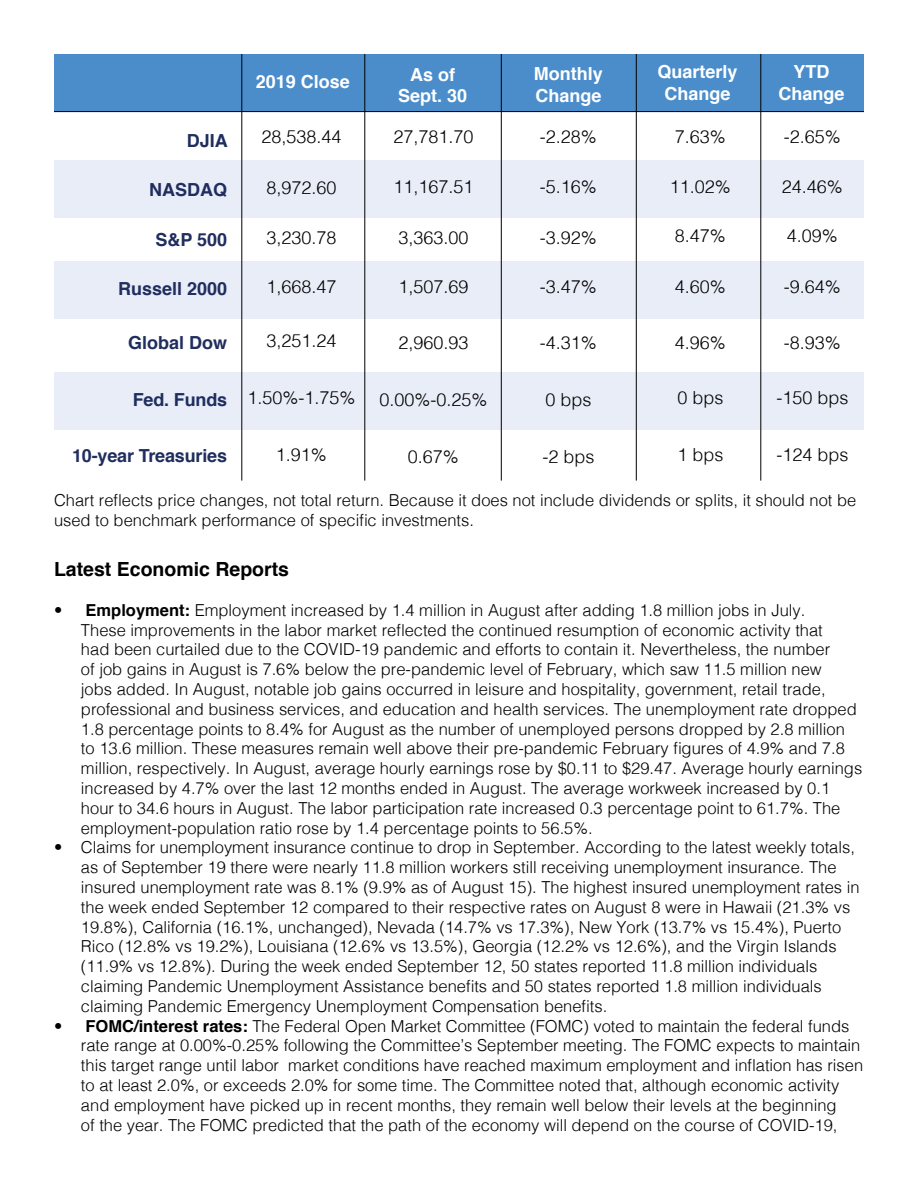
<style>
.page{position:relative;width:918px;height:1188px;background:#fff}
.page>*{position:absolute;margin:0;border:0;box-sizing:border-box;transform-origin:0 0}
.t1{font:700 19.5px "Helvetica";color:#000}
.t2{font:300 18px "Helvetica";color:#000}
.t3{font:700 18px "Helvetica";color:#1f2e5e}
.t4{font:700 18px/21.6px "Helvetica";color:#fff;text-align:center}
.t5{font:300 16.5px/19.8px "Helvetica";color:#000}
.s1{font-weight:700}
</style>
<div class="page">
<div style="left:54px;top:54px;width:810px;height:57px;background:#4b8dcb"></div>
<div style="left:54px;top:160px;width:810px;height:58px;background:#e9edf8"></div>
<div style="left:54px;top:261px;width:810px;height:57px;background:#e9edf8"></div>
<div style="left:54px;top:372px;width:810px;height:57px;background:#e9edf8"></div>
<hr style="left:54px;top:111px;width:810px;height:1px;background:#000">
<hr style="left:241px;top:54px;width:1px;height:427px;background:#000">
<hr style="left:364px;top:54px;width:1px;height:427px;background:#000">
<hr style="left:501px;top:54px;width:1px;height:427px;background:#000">
<hr style="left:636px;top:54px;width:1px;height:427px;background:#000">
<hr style="left:760px;top:54px;width:1px;height:427px;background:#000">
<p class="t4" style="left:256px;top:71px;width:96px">2019 Close</p>
<p class="t4" style="left:398px;top:64px;width:71px">As of<br>Sept. 30</p>
<p class="t4" style="left:534px;top:63px;width:70px;text-align:left">Monthly<br>Change</p>
<p class="t4" style="left:657px;top:62px;width:82px">Quarterly<br>Change</p>
<p class="t4" style="left:778px;top:62px;width:68px">YTD<br>Change</p>
<p class="t3" style="left:187px;top:126px;width:43px">DJIA</p>
<p class="t3" style="left:149px;top:175px;width:79px">NASDAQ</p>
<p class="t3" style="left:155px;top:225px;width:73px">S&amp;P 500</p>
<p class="t3" style="left:118px;top:274px;width:111px">Russell 2000</p>
<p class="t3" style="left:128px;top:328px;width:101px">Global Dow</p>
<p class="t2" style="left:261px;top:122px;width:82px">28,538.44</p>
<p class="t2" style="left:393px;top:122px;width:82px">27,781.70</p>
<p class="t2" style="left:540px;top:122px;width:59px">-2.28%</p>
<p class="t2" style="left:675px;top:122px;width:53px">7.63%</p>
<p class="t2" style="left:784px;top:122px;width:59px">-2.65%</p>
<p class="t2" style="left:670px;top:171px;width:63px">11.02%</p>
<p class="t2" style="left:782px;top:171px;width:63px">24.46%</p>
<p class="t2" style="left:675px;top:221px;width:53px">8.47%</p>
<p class="t2" style="left:787px;top:221px;width:53px">4.09%</p>
<p class="t2" style="left:675px;top:272px;width:53px">4.60%</p>
<p class="t2" style="left:784px;top:272px;width:59px">-9.64%</p>
<p class="t2" style="left:393px;top:171px;width:82px">11,167.51</p>
<p class="t2" style="left:398px;top:222px;width:72px">3,363.00</p>
<p class="t2" style="left:398px;top:272px;width:72px">1,507.69</p>
<p class="t2" style="left:540px;top:171px;width:59px">-5.16%</p>
<p class="t2" style="left:540px;top:222px;width:59px">-3.92%</p>
<p class="t2" style="left:540px;top:272px;width:59px">-3.47%</p>
<p class="t2" style="left:266px;top:173px;width:72px">8,972.60</p>
<p class="t2" style="left:266px;top:222px;width:72px">3,230.78</p>
<p class="t2" style="left:266px;top:272px;width:72px">1,668.47</p>
<p class="t2" style="left:266px;top:326px;width:72px">3,251.24</p>
<p class="t2" style="left:398px;top:327px;width:72px">2,960.93</p>
<p class="t2" style="left:540px;top:327px;width:59px">-4.31%</p>
<p class="t2" style="left:675px;top:327px;width:53px">4.96%</p>
<p class="t2" style="left:784px;top:327px;width:59px">-8.93%</p>
<p class="t3" style="left:133px;top:386px;width:96px">Fed. Funds</p>
<p class="t2" style="left:247px;top:383px;width:110px">1.50%-1.75%</p>
<p class="t2" style="left:379px;top:384px;width:110px">0.00%-0.25%</p>
<p class="t2" style="left:545px;top:384px;width:48px">0 bps</p>
<p class="t2" style="left:677px;top:383px;width:48px">0 bps</p>
<p class="t2" style="left:776px;top:383px;width:74px">-150 bps</p>
<p class="t3" style="left:72px;top:441px;width:157px">10-year Treasuries</p>
<p class="t2" style="left:276px;top:440px;width:53px">1.91%</p>
<p class="t2" style="left:408px;top:441px;width:53px">0.67%</p>
<p class="t2" style="left:542px;top:441px;width:54px">-2 bps</p>
<p class="t2" style="left:677px;top:440px;width:48px">1 bps</p>
<p class="t2" style="left:776px;top:440px;width:74px">-124 bps</p>
<p class="t5" style="left:54px;top:489px;width:804px">Chart reflects price changes, not total return. Because it does not include dividends or splits, it should not be used to benchmark performance of specific investments.</p>
<p class="t1" style="left:54px;top:554px;width:237px">Latest Economic Reports</p>
<p class="t5" style="left:81px;top:599px;width:783px;text-indent:-27px">• <span class="s1">Employment:</span> Employment increased by 1.4 million in August after adding 1.8 million jobs in July.<br>These improvements in the labor market reflected the continued resumption of economic activity that<br>had been curtailed due to the COVID-19 pandemic and efforts to contain it. Nevertheless, the number<br>of job gains in August is 7.6% below the pre-pandemic level of February, which saw 11.5 million new<br>jobs added. In August, notable job gains occurred in leisure and hospitality, government, retail trade, professional and business services, and education and health services. The unemployment rate dropped 1.8 percentage points to 8.4% for August as the number of unemployed persons dropped by 2.8 million to 13.6 million. These measures remain well above their pre-pandemic February figures of 4.9% and 7.8 million, respectively. In August, average hourly earnings rose by $0.11 to $29.47. Average hourly earnings increased by 4.7% over the last 12 months ended in August. The average workweek increased by 0.1 hour to 34.6 hours in August. The labor participation rate increased 0.3 percentage point to 61.7%. The employment-population ratio rose by 1.4 percentage points to 56.5%.</p>
<p class="t5" style="left:81px;top:837px;width:780px;text-indent:-27px">• Claims for unemployment insurance continue to drop in September. According to the latest weekly totals, as of September 19 there were nearly 11.8 million workers still receiving unemployment insurance. The insured unemployment rate was 8.1% (9.9% as of August 15). The highest insured unemployment rates in the week ended September 12 compared to their respective rates on August 8 were in Hawaii (21.3% vs 19.8%), California (16.1%, unchanged), Nevada (14.7% vs 17.3%), New York (13.7% vs 15.4%), Puerto Rico (12.8% vs 19.2%), Louisiana (12.6% vs 13.5%), Georgia (12.2% vs 12.6%), and the Virgin Islands (11.9% vs 12.8%). During the week ended September 12, 50 states reported 11.8 million individuals claiming Pandemic Unemployment Assistance benefits and 50 states reported 1.8 million individuals claiming Pandemic Emergency Unemployment Compensation benefits.</p>
<p class="t5" style="left:81px;top:1015px;width:784px;text-indent:-27px">• <span class="s1">FOMC/interest rates:</span> The Federal Open Market Committee (FOMC) voted to maintain the federal funds rate range at 0.00%-0.25% following the Committee’s September meeting. The FOMC expects to maintain this target range until labor market conditions have reached maximum employment and inflation has risen to at least 2.0%, or exceeds 2.0% for some time. The Committee noted that, although economic activity and employment have picked up in recent months, they remain well below their levels at the beginning<br>of the year. The FOMC predicted that the path of the economy will depend on the course of COVID-19,</p>
</div>
